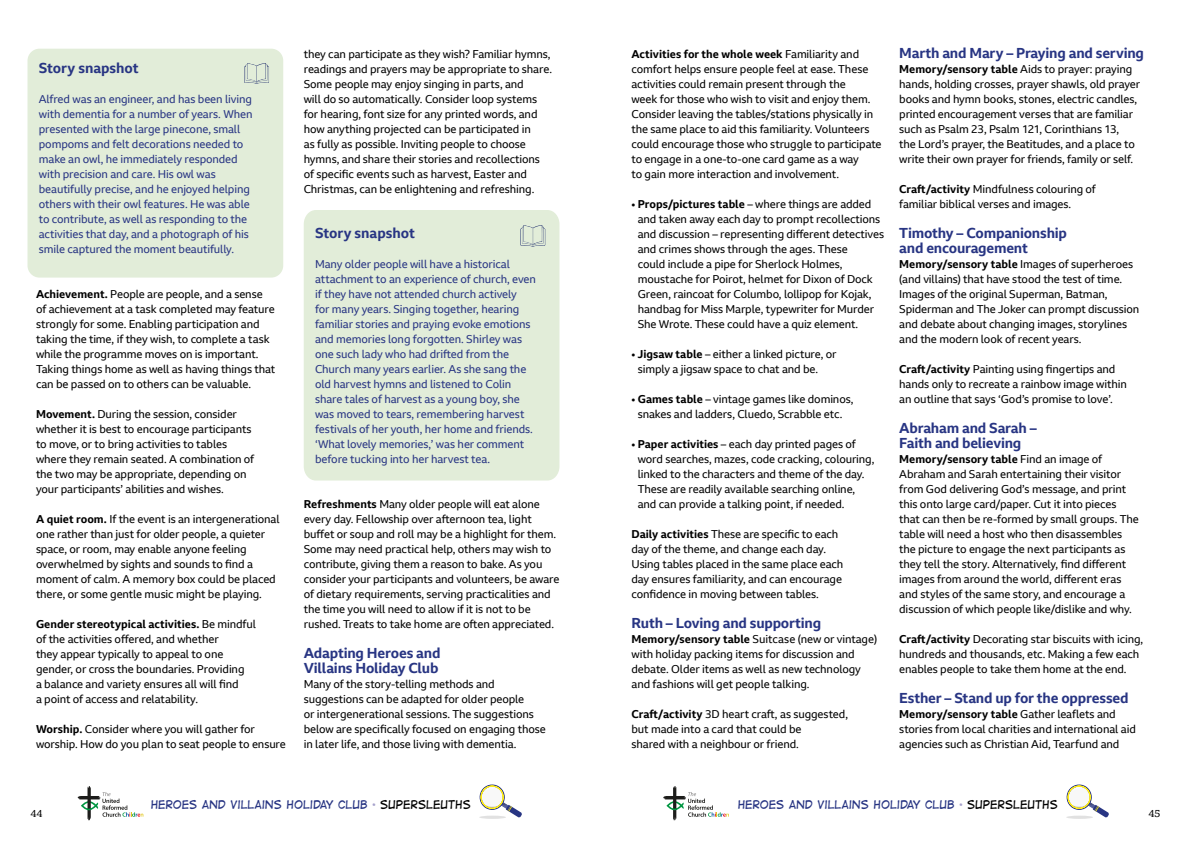
<style>
.page{position:relative;width:1191px;height:842px;background:#fff}
.page>*{position:absolute;margin:0;border:0;box-sizing:border-box;transform-origin:0 0}
.t1{font:700 14px/15px "BBC Reith Sans";letter-spacing:-.015em;color:#283583}
.t2{font:14px "Digital Strip BB";color:#283583}
.t3{font:11px/15px "BBC Reith Sans";letter-spacing:-.01em;color:#000}
.t4{font:11px/15px "BBC Reith Sans";letter-spacing:-.01em;color:#283583}
.t5{font:10px "BBC Reith Serif";color:#000}
.s1{font-weight:700}
.s2{color:#a7a3cc}
.s3{color:#000}
</style>
<div class="page">
<svg style="left:78px;top:786px;width:65px;height:34px"></svg>
<hr style="left:479px;top:816px;width:27px;height:3px;background:#010202;border-radius:50%">
<svg style="left:479px;top:784px;width:43px;height:34px"></svg>
<svg style="left:663px;top:786px;width:66px;height:34px"></svg>
<hr style="left:1066px;top:816px;width:27px;height:3px;background:#010202;border-radius:50%">
<svg style="left:1066px;top:784px;width:43px;height:34px"></svg>
<div style="left:27px;top:49px;width:256px;height:229px;background:#e2edd9;border-radius:12px"></div>
<svg style="left:244px;top:63px;width:25px;height:21px"></svg>
<div style="left:304px;top:210px;width:255px;height:270px;background:#e2edd9"></div>
<svg style="left:520px;top:225px;width:25px;height:22px"></svg>
<p class="t1" style="left:39px;top:60px;width:101px">Story snapshot</p>
<p class="t4" style="left:39px;top:91px;width:215px">Alfred was an engineer, and has been living with dementia for a number of years. When presented with the large pinecone, small pompoms and felt decorations needed to make an owl, he immediately responded with precision and care. His owl was beautifully precise, and he enjoyed helping others with their owl features. He was able to contribute, as well as responding to the activities that day, and a photograph of his smile captured the moment beautifully.</p>
<p class="t3" style="left:36px;top:286px;width:241px"><span class="s1">Achievement.</span> People are people, and a sense of achievement at a task completed may feature strongly for some. Enabling participation and taking the time, if they wish, to complete a task while the programme moves on is important.<br>Taking things home as well as having things that can be passed on to others can be valuable.</p>
<p class="t3" style="left:36px;top:406px;width:220px"><span class="s1">Movement.</span> During the session, consider whether it is best to encourage participants to move, or to bring activities to tables where they remain seated. A combination of the two may be appropriate, depending on your participants’ abilities and wishes.</p>
<p class="t3" style="left:36px;top:511px;width:245px"><span class="s1">A quiet room.</span> If the event is an intergenerational one rather than just for older people, a quieter space, or room, may enable anyone feeling overwhelmed by sights and sounds to find a moment of calm. A memory box could be placed there, or some gentle music might be playing.</p>
<p class="t3" style="left:36px;top:616px;width:221px"><span class="s1">Gender stereotypical activities.</span> Be mindful of the activities offered, and whether<br>they appear typically to appeal to one gender, or cross the boundaries. Providing<br>a balance and variety ensures all will find<br>a point of access and relatability.</p>
<p class="t3" style="left:36px;top:721px;width:251px"><span class="s1">Worship.</span> Consider where you will gather for worship. How do you plan to seat people to ensure</p>
<p class="t3" style="left:304px;top:46px;width:250px">they can participate as they wish? Familiar hymns, readings and prayers may be appropriate to share.<br>Some people may enjoy singing in parts, and<br>will do so automatically. Consider loop systems for hearing, font size for any printed words, and how anything projected can be participated in<br>as fully as possible. Inviting people to choose hymns, and share their stories and recollections of specific events such as harvest, Easter and Christmas, can be enlightening and refreshing.</p>
<p class="t1" style="left:315px;top:225px;width:101px">Story snapshot</p>
<p class="t4" style="left:315px;top:256px;width:222px">Many older people will have a historical attachment to an experience of church, even if they have not attended church actively<br>for many years. Singing together, hearing familiar stories and praying evoke emotions and memories long forgotten. Shirley was one such lady who had drifted from the Church many years earlier. As she sang the old harvest hymns and listened to Colin share tales of harvest as a young boy, she was moved to tears, remembering harvest festivals of her youth, her home and friends. ‘What lovely memories,’ was her comment before tucking into her harvest tea.</p>
<p class="t3" style="left:304px;top:496px;width:257px"><span class="s1">Refreshments</span> Many older people will eat alone every day. Fellowship over afternoon tea, light buffet or soup and roll may be a highlight for them.<br>Some may need practical help, others may wish to contribute, giving them a reason to bake. As you consider your participants and volunteers, be aware of dietary requirements, serving practicalities and the time you will need to allow if it is not to be rushed. Treats to take home are often appreciated.</p>
<p class="t1" style="left:304px;top:645px;width:138px">Adapting Heroes and<br>Villains Holiday Club</p>
<p class="t3" style="left:304px;top:676px;width:244px">Many of the story-telling methods and suggestions can be adapted for older people<br>or intergenerational sessions. The suggestions below are specifically focused on engaging those in later life, and those living with dementia.</p>
<p class="t5" style="left:31px;top:807px;width:13px">44</p>
<p class="t2" style="left:151px;top:797px;width:321px">HEROES AND VILLAINS HOLIDAY CLUB <span class="s2">•</span> <span class="s3">SUPERSLEUTHS</span></p>
<p class="t3" style="left:631px;top:46px;width:252px"><span class="s1">Activities for the whole week</span> Familiarity and comfort helps ensure people feel at ease. These activities could remain present through the<br>week for those who wish to visit and enjoy them.<br>Consider leaving the tables/stations physically in the same place to aid this familiarity. Volunteers could encourage those who struggle to participate to engage in a one-to-one card game as a way<br>to gain more interaction and involvement.</p>
<p class="t3" style="left:638px;top:196px;width:248px;text-indent:-6px">• <span class="s1">Props/pictures table</span> – where things are added and taken away each day to prompt recollections and discussion – representing different detectives and crimes shows through the ages. These<br>could include a pipe for Sherlock Holmes, moustache for Poirot, helmet for Dixon of Dock Green, raincoat for Columbo, lollipop for Kojak, handbag for Miss Marple, typewriter for Murder She Wrote. These could have a quiz element.</p>
<p class="t3" style="left:638px;top:346px;width:200px;text-indent:-6px">• <span class="s1">Jigsaw table</span> – either a linked picture, or simply a jigsaw space to chat and be.</p>
<p class="t3" style="left:631px;top:391px;width:223px;text-align:center">• <span class="s1">Games table</span> – vintage games like dominos, snakes and ladders, Cluedo, Scrabble etc.</p>
<p class="t3" style="left:638px;top:436px;width:238px;text-indent:-6px">• <span class="s1">Paper activities</span> – each day printed pages of word searches, mazes, code cracking, colouring, linked to the characters and theme of the day.<br>These are readily available searching online, and can provide a talking point, if needed.</p>
<p class="t3" style="left:631px;top:526px;width:213px"><span class="s1">Daily activities</span> These are specific to each day of the theme, and change each day.<br>Using tables placed in the same place each day ensures familiarity, and can encourage confidence in moving between tables.</p>
<p class="t1" style="left:631px;top:615px;width:191px">Ruth – Loving and supporting</p>
<p class="t3" style="left:631px;top:631px;width:247px"><span class="s1">Memory/sensory table</span> Suitcase (new or vintage) with holiday packing items for discussion and debate. Older items as well as new technology and fashions will get people talking.</p>
<p class="t3" style="left:631px;top:706px;width:218px"><span class="s1">Craft/activity</span> 3D heart craft, as suggested, but made into a card that could be<br>shared with a neighbour or friend.</p>
<p class="t1" style="left:899px;top:45px;width:246px">Marth and Mary – Praying and serving</p>
<p class="t3" style="left:899px;top:61px;width:242px"><span class="s1">Memory/sensory table</span> Aids to prayer: praying hands, holding crosses, prayer shawls, old prayer books and hymn books, stones, electric candles, printed encouragement verses that are familiar such as Psalm 23, Psalm 121, Corinthians 13,<br>the Lord’s prayer, the Beatitudes, and a place to write their own prayer for friends, family or self.</p>
<p class="t3" style="left:899px;top:181px;width:198px"><span class="s1">Craft/activity</span> Mindfulness colouring of familiar biblical verses and images.</p>
<p class="t1" style="left:899px;top:225px;width:169px">Timothy – Companionship and encouragement</p>
<p class="t3" style="left:899px;top:256px;width:242px"><span class="s1">Memory/sensory table</span> Images of superheroes (and villains) that have stood the test of time.<br>Images of the original Superman, Batman, Spiderman and The Joker can prompt discussion and debate about changing images, storylines and the modern look of recent years.</p>
<p class="t3" style="left:899px;top:361px;width:229px"><span class="s1">Craft/activity</span> Painting using fingertips and hands only to recreate a rainbow image within an outline that says ‘God’s promise to love’.</p>
<p class="t1" style="left:899px;top:420px;width:139px">Abraham and Sarah –<br>Faith and believing</p>
<p class="t3" style="left:899px;top:451px;width:241px"><span class="s1">Memory/sensory table</span> Find an image of Abraham and Sarah entertaining their visitor from God delivering God’s message, and print this onto large card/paper. Cut it into pieces that can then be re-formed by small groups. The table will need a host who then disassembles the picture to engage the next participants as they tell the story. Alternatively, find different images from around the world, different eras and styles of the same story, and encourage a discussion of which people like/dislike and why.</p>
<p class="t3" style="left:899px;top:631px;width:245px"><span class="s1">Craft/activity</span> Decorating star biscuits with icing, hundreds and thousands, etc. Making a few each enables people to take them home at the end.</p>
<p class="t1" style="left:899px;top:690px;width:231px">Esther – Stand up for the oppressed</p>
<p class="t3" style="left:899px;top:706px;width:238px"><span class="s1">Memory/sensory table</span> Gather leaflets and stories from local charities and international aid agencies such as Christian Aid, Tearfund and</p>
<p class="t2" style="left:737px;top:797px;width:321px">HEROES AND VILLAINS HOLIDAY CLUB <span class="s2">•</span> <span class="s3">SUPERSLEUTHS</span></p>
<p class="t5" style="left:1148px;top:807px;width:13px">45</p>
</div>
